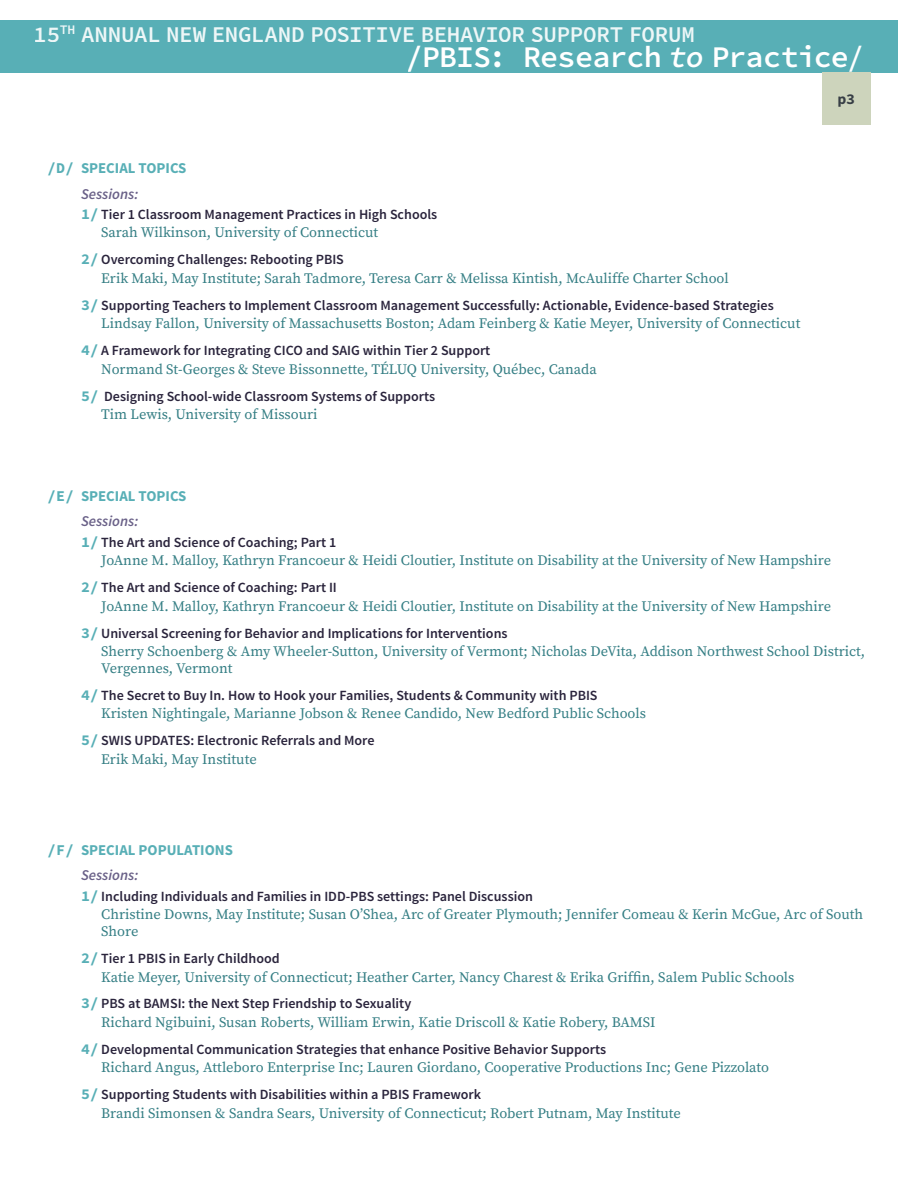
<style>
.page{position:relative;width:918px;height:1188px;background:#fff}
.page>*{position:absolute;margin:0;border:0;box-sizing:border-box;transform-origin:0 0}
.t1{font:600 30px "Source Code Pro";letter-spacing:-.025em;color:#fff}
.t2{font:600 22.5px "Source Code Pro";letter-spacing:-.015em;color:#fff}
.t3{font:700 15px/25.5px "Source Sans Pro";color:#58afb6}
.t4{font:700 15px "Source Code Pro";color:#373e45}
.t5{font:14.4px/17px "Source Serif Pro";color:#347e84}
.t6{font:600 14.1px "Source Sans Pro";color:#2a243c}
.s1{font-style:inherit}
.s2{font-style:italic}
.s3{font-weight:500}
.s4{font-family:"Source Code Pro"}
.s5{font-weight:600;font-style:italic;color:#6a6188}
.s6{font-family:"Source Code Pro";font-weight:700;font-size:15px;color:#58afb6}
</style>
<div class="page">
<div style="left:0;top:20px;width:898px;height:52px;background:#58afb6"></div>
<div style="left:822px;top:72px;width:49px;height:53px;background:#cdd4bc"></div>
<h2 class="t2" style="left:34px;top:18px;width:663px">15<sup>TH</sup> ANNUAL NEW ENGLAND POSITIVE BEHAVIOR SUPPORT FORUM</h2>
<h1 class="t1" style="left:406px;top:35px;width:460px"><span class="s1">/PBIS:</span> Research <span class="s2">to</span> Practice<span class="s3">/</span></h1>
<p class="t3" style="left:81px;top:156px;width:107px;text-indent:-34px"><span class="s4">/D/</span> SPECIAL TOPICS<br><span class="s5">Sessions:</span></p>
<p class="t6" style="left:81px;top:205px;width:358px"><span class="s6">1/</span> Tier 1 Classroom Management Practices in High Schools</p>
<p class="t5" style="left:101px;top:225px;width:279px">Sarah Wilkinson, University of Connecticut</p>
<p class="t6" style="left:81px;top:251px;width:264px"><span class="s6">2/</span> Overcoming Challenges: Rebooting PBIS</p>
<p class="t5" style="left:101px;top:270px;width:629px">Erik Maki, May Institute; Sarah Tadmore, Teresa Carr &amp; Melissa Kintish, McAuliffe Charter School</p>
<p class="t6" style="left:81px;top:296px;width:694px"><span class="s6">3/</span> Supporting Teachers to Implement Classroom Management Successfully: Actionable, Evidence-based Strategies</p>
<p class="t5" style="left:101px;top:316px;width:701px">Lindsay Fallon, University of Massachusetts Boston; Adam Feinberg &amp; Katie Meyer, University of Connecticut</p>
<p class="t6" style="left:81px;top:342px;width:411px"><span class="s6">4/</span> A Framework for Integrating CICO and SAIG within Tier 2 Support</p>
<p class="t5" style="left:101px;top:361px;width:497px">Normand St-Georges &amp; Steve Bissonnette, TÉLUQ University, Québec, Canada</p>
<p class="t6" style="left:81px;top:387px;width:356px"><span class="s6">5/</span> Designing School-wide Classroom Systems of Supports</p>
<p class="t5" style="left:101px;top:407px;width:218px">Tim Lewis, University of Missouri</p>
<p class="t4" style="left:837px;top:88px;width:19px">p3</p>
<p class="t3" style="left:81px;top:484px;width:107px;text-indent:-34px"><span class="s4">/E/</span> SPECIAL TOPICS<br><span class="s5">Sessions:</span></p>
<p class="t6" style="left:81px;top:533px;width:257px"><span class="s6">1/</span> The Art and Science of Coaching; Part 1</p>
<p class="t5" style="left:101px;top:552px;width:732px">JoAnne M. Malloy, Kathryn Francoeur &amp; Heidi Cloutier, Institute on Disability at the University of New Hampshire</p>
<p class="t6" style="left:81px;top:578px;width:257px"><span class="s6">2/</span> The Art and Science of Coaching: Part II</p>
<p class="t5" style="left:101px;top:598px;width:732px">JoAnne M. Malloy, Kathryn Francoeur &amp; Heidi Cloutier, Institute on Disability at the University of New Hampshire</p>
<p class="t6" style="left:81px;top:624px;width:428px"><span class="s6">3/</span> Universal Screening for Behavior and Implications for Interventions</p>
<p class="t5" style="left:101px;top:643px;width:765px">Sherry Schoenberg &amp; Amy Wheeler-Sutton, University of Vermont; Nicholas DeVita, Addison Northwest School District,<br>Vergennes, Vermont</p>
<p class="t6" style="left:81px;top:686px;width:518px"><span class="s6">4/</span> The Secret to Buy In. How to Hook your Families, Students &amp; Community with PBIS</p>
<p class="t5" style="left:101px;top:706px;width:546px">Kristen Nightingale, Marianne Jobson &amp; Renee Candido, New Bedford Public Schools</p>
<p class="t6" style="left:81px;top:732px;width:295px"><span class="s6">5/</span> SWIS UPDATES: Electronic Referrals and More</p>
<p class="t5" style="left:101px;top:751px;width:157px">Erik Maki, May Institute</p>
<p class="t3" style="left:81px;top:838px;width:153px;text-indent:-34px"><span class="s4">/F/</span> SPECIAL POPULATIONS<br><span class="s5">Sessions:</span></p>
<p class="t6" style="left:81px;top:887px;width:454px"><span class="s6">1/</span> Including Individuals and Families in IDD-PBS settings: Panel Discussion</p>
<p class="t5" style="left:101px;top:906px;width:763px">Christine Downs, May Institute; Susan O’Shea, Arc of Greater Plymouth; Jennifer Comeau &amp; Kerin McGue, Arc of South<br>Shore</p>
<p class="t6" style="left:81px;top:949px;width:200px"><span class="s6">2/</span> Tier 1 PBIS in Early Childhood</p>
<p class="t5" style="left:101px;top:969px;width:695px">Katie Meyer, University of Connecticut; Heather Carter, Nancy Charest &amp; Erika Griffin, Salem Public Schools</p>
<p class="t6" style="left:81px;top:995px;width:332px"><span class="s6">3/</span> PBS at BAMSI: the Next Step Friendship to Sexuality</p>
<p class="t5" style="left:101px;top:1014px;width:556px">Richard Ngibuini, Susan Roberts, William Erwin, Katie Driscoll &amp; Katie Robery, BAMSI</p>
<p class="t6" style="left:81px;top:1040px;width:527px"><span class="s6">4/</span> Developmental Communication Strategies that enhance Positive Behavior Supports</p>
<p class="t5" style="left:101px;top:1060px;width:669px">Richard Angus, Attleboro Enterprise Inc; Lauren Giordano, Cooperative Productions Inc; Gene Pizzolato</p>
<p class="t6" style="left:81px;top:1086px;width:402px"><span class="s6">5/</span> Supporting Students with Disabilities within a PBIS Framework</p>
<p class="t5" style="left:101px;top:1105px;width:581px">Brandi Simonsen &amp; Sandra Sears, University of Connecticut; Robert Putnam, May Institute</p>
</div>
